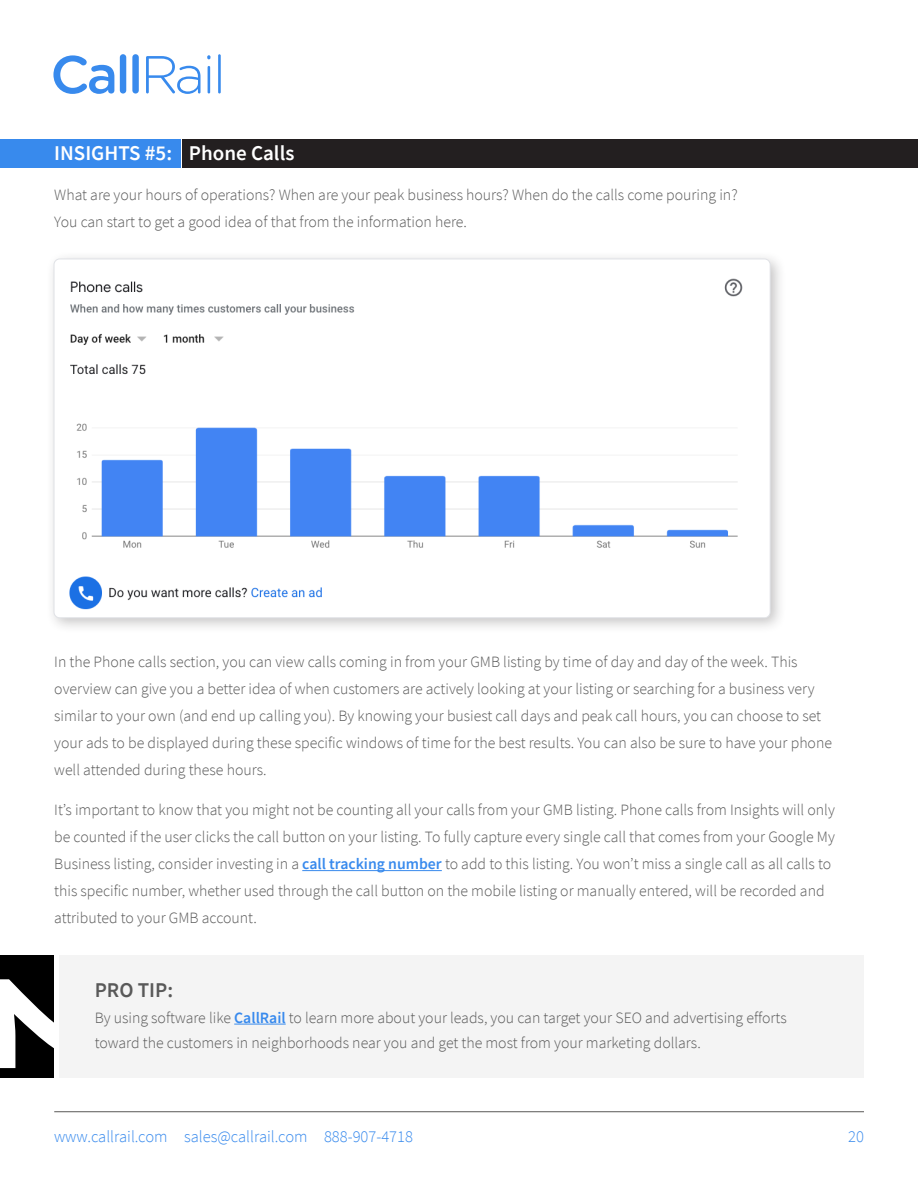
<style>
.page{position:relative;width:918px;height:1188px;background:#fff}
.page>*{position:absolute;margin:0;border:0;box-sizing:border-box;transform-origin:0 0}
.Sub_Black{font:600 21px "Source Sans Pro";color:#fff}
.ProTip{font:600 21px "Source Sans Pro";color:#595959}
.t1{font:300 16.5px "Source Sans Pro";color:#388aed}
.ProTip-2{font:300 15.75px/27px "Source Sans Pro";color:#595959}
.s1{font-weight:600;color:#388aed}
</style>
<div class="page">
<hr style="left:54px;top:1111px;width:810px;height:1px;background:#595857">
<div style="left:0;top:139px;width:180px;height:28px;background:#388aed"></div>
<div style="left:183px;top:139px;width:735px;height:28px;background:#231f20"></div>
<hr style="left:302px;top:870px;width:140px;height:1px;background:#388aed">
<div style="left:45px;top:250px;width:742px;height:384px;background:#231f20;opacity:.27"></div>
<img style="left:54px;top:259px;width:716px;height:359px">
<div style="left:59px;top:956px;width:805px;height:122px;background:#f4f4f4"></div>
<div style="left:0;top:956px;width:54px;height:122px;background:#000"></div>
<svg style="left:0;top:979px;width:54px;height:89px"></svg>
<hr style="left:234px;top:1024px;width:52px;height:1px;background:#388aed">
<svg style="left:53px;top:54px;width:168px;height:40px"></svg>
<p class="Sub_Black" style="left:54px;top:139px;width:242px">INSIGHTS #5: Phone Calls</p>
<p class="ProTip-2" style="left:54px;top:182px;width:685px">What are your hours of operations? When are your peak business hours? When do the calls come pouring in?<br>You can start to get a good idea of that from the information here.</p>
<p class="ProTip-2" style="left:54px;top:648px;width:779px">In the Phone calls section, you can view calls coming in from your GMB listing by time of day and day of the week. This overview can give you a better idea of when customers are actively looking at your listing or searching for a business very similar to your own (and end up calling you). By knowing your busiest call days and peak call hours, you can choose to set your ads to be displayed during these specific windows of time for the best results. You can also be sure to have your phone well attended during these hours.</p>
<p class="ProTip-2" style="left:54px;top:797px;width:782px">It’s important to know that you might not be counting all your calls from your GMB listing. Phone calls from Insights will only be counted if the user clicks the call button on your listing. To fully capture every single call that comes from your Google My Business listing, consider investing in a <span class="s1">call tracking number</span> to add to this listing. You won’t miss a single call as all calls to this specific number, whether used through the call button on the mobile listing or manually entered, will be recorded and attributed to your GMB account.</p>
<p class="ProTip" style="left:95px;top:977px;width:80px">PRO TIP:</p>
<p class="ProTip-2" style="left:95px;top:1005px;width:694px;line-height:25.5px">By using software like <span class="s1">CallRail</span> to learn more about your leads, you can target your SEO and advertising efforts toward the customers in neighborhoods near you and get the most from your marketing dollars.</p>
<p class="t1" style="left:54px;top:1127px;width:360px">www.callrail.com sales@callrail.com 888-907-4718</p>
<p class="t1" style="left:848px;top:1127px;width:17px">20</p>
</div>
